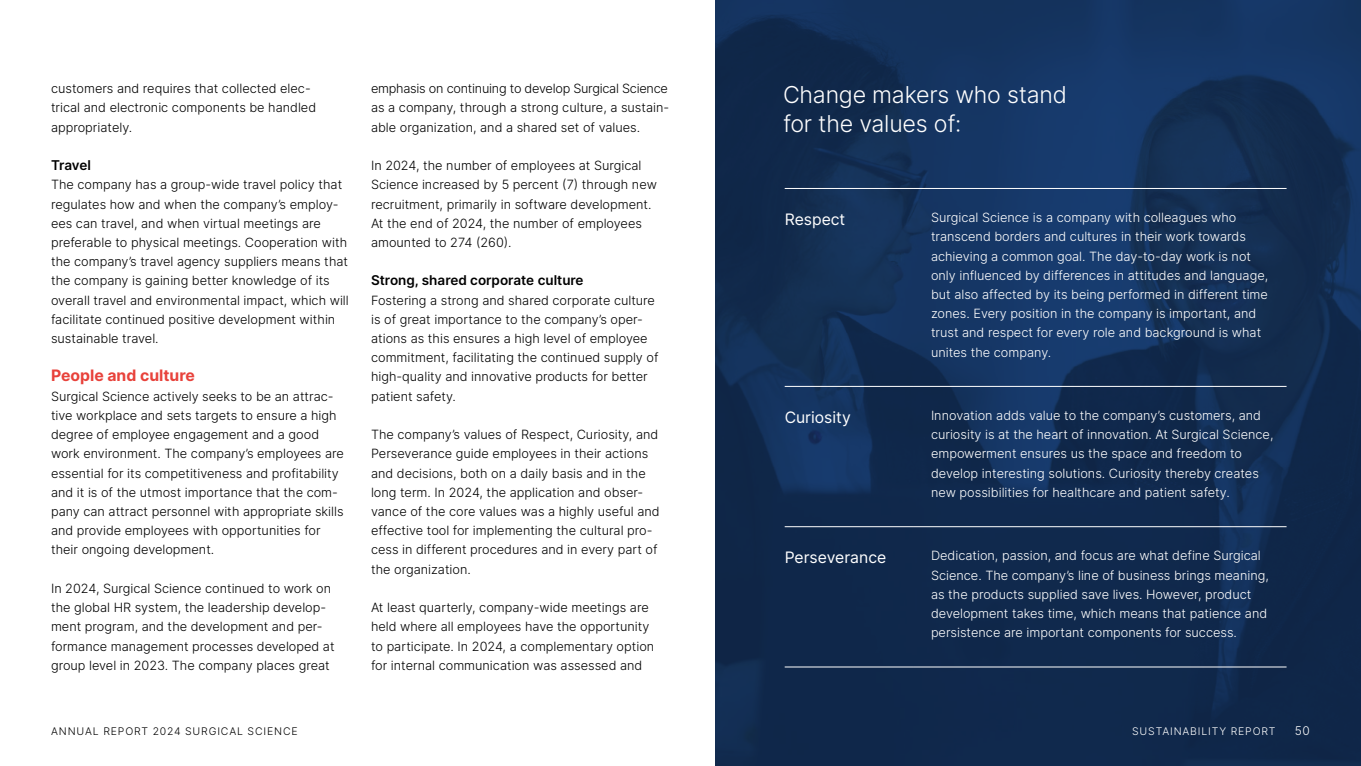
<style>
.page{position:relative;width:1361px;height:766px;background:#fff}
.page>*{position:absolute;margin:0;border:0;box-sizing:border-box;transform-origin:0 0}
.t1{font:300 23.25px/28.5px "Inter";letter-spacing:-.01em;color:#fff}
.t2{font:15.75px "Inter";color:#fff}
.t3{font:700 15.75px "Inter";color:#e8423b}
.t4{font:600 13.5px "Inter";color:#000}
.t5{font:300 12.75px/19.2px "Inter";color:#000}
.t6{font:300 12.75px/19.2px "Inter";color:#fff}
.t7{font:300 12px "Inter";color:#fff}
.t8{font:300 10.5px "Inter";letter-spacing:.08em;color:#000}
.t9{font:300 10.5px "Inter";letter-spacing:.08em;color:#fff}
</style>
<div class="page">
<img style="left:715px;top:0;width:646px;height:765px">
<hr style="left:784px;top:188px;width:130px;height:1px;background:#fff">
<hr style="left:914px;top:188px;width:372px;height:1px;background:#fff">
<hr style="left:784px;top:386px;width:130px;height:1px;background:#fff">
<hr style="left:914px;top:386px;width:372px;height:1px;background:#fff">
<hr style="left:784px;top:526px;width:130px;height:1px;background:#fff">
<hr style="left:914px;top:526px;width:372px;height:1px;background:#fff">
<hr style="left:784px;top:666px;width:130px;height:1px;background:#fff">
<hr style="left:914px;top:666px;width:372px;height:1px;background:#fff">
<p class="t5" style="left:51px;top:79px;width:267px">customers and requires that collected elec&shy;trical and electronic components be handled appropriately.</p>
<p class="t4" style="left:51px;top:155px;width:41px">Travel</p>
<p class="t5" style="left:51px;top:175px;width:299px">The company has a group-wide travel policy that regulates how and when the company’s employ&shy;ees can travel, and when virtual meetings are preferable to physical meetings. Cooperation with the company’s travel agency suppliers means that the company is gaining better knowledge of its overall travel and environmental impact, which will facilitate continued positive development within sustainable travel.</p>
<p class="t3" style="left:51px;top:364px;width:145px">People and culture</p>
<p class="t5" style="left:51px;top:386px;width:294px">Surgical Science actively seeks to be an attrac&shy;tive workplace and sets targets to ensure a high degree of employee engagement and a good work environment. The company’s employees are essential for its competitiveness and profitability and it is of the utmost importance that the com&shy;pany can attract personnel with appropriate skills and provide employees with opportunities for their ongoing development.</p>
<p class="t5" style="left:51px;top:578px;width:285px">In 2024, Surgical Science continued to work on the global HR system, the leadership develop&shy;ment program, and the development and per&shy;formance management processes developed at group level in 2023. The company places great</p>
<p class="t5" style="left:371px;top:79px;width:300px;text-align:justify">emphasis on continuing to develop Surgical Science as a company, through a strong culture, a sustain&shy;able organization, and a shared set of values.</p>
<p class="t5" style="left:371px;top:156px;width:287px">In 2024, the number of employees at Surgical Science increased by 5 percent (7) through new recruitment, primarily in software development.<br>At the end of 2024, the number of employees amounted to 274 (260).</p>
<p class="t4" style="left:371px;top:270px;width:214px">Strong, shared corporate culture</p>
<p class="t5" style="left:371px;top:290px;width:289px">Fostering a strong and shared corporate culture is of great importance to the company’s oper&shy;ations as this ensures a high level of employee commitment, facilitating the continued supply of high-quality and innovative products for better patient safety.</p>
<p class="t5" style="left:371px;top:424px;width:290px">The company’s values of Respect, Curiosity, and Perseverance guide employees in their actions and decisions, both on a daily basis and in the long term. In 2024, the application and obser&shy;vance of the core values was a highly useful and effective tool for implementing the cultural pro&shy;cess in different procedures and in every part of the organization.</p>
<p class="t5" style="left:371px;top:597px;width:285px">At least quarterly, company-wide meetings are held where all employees have the opportunity to participate. In 2024, a complementary option for internal communication was assessed and</p>
<h1 class="t1" style="left:783px;top:80px;width:286px">Change makers who stand for the values of:</h1>
<p class="t2" style="left:784px;top:208px;width:62px">Respect</p>
<p class="t6" style="left:931px;top:208px;width:339px">Surgical Science is a company with colleagues who transcend borders and cultures in their work towards achieving a common goal. The day-to-day work is not only influenced by differences in attitudes and language, but also affected by its being performed in different time zones. Every position in the company is important, and trust and respect for every role and background is what unites the company.</p>
<p class="t2" style="left:784px;top:405px;width:68px">Curiosity</p>
<p class="t6" style="left:931px;top:405px;width:344px">Innovation adds value to the company’s customers, and curiosity is at the heart of innovation. At Surgical Science, empowerment ensures us the space and freedom to develop interesting solutions. Curiosity thereby creates new possibilities for healthcare and patient safety.</p>
<p class="t2" style="left:784px;top:546px;width:103px">Perseverance</p>
<p class="t6" style="left:931px;top:545px;width:339px">Dedication, passion, and focus are what define Surgical Science. The company’s line of business brings meaning, as the products supplied save lives. However, product development takes time, which means that patience and persistence are important components for success.</p>
<p class="t8" style="left:51px;top:723px;width:248px">ANNUAL REPORT 2024 SURGICAL SCIENCE</p>
<p class="t9" style="left:1132px;top:723px;width:145px">SUSTAINABILITY REPORT</p>
<p class="t7" style="left:1295px;top:721px;width:16px">50</p>
</div>
